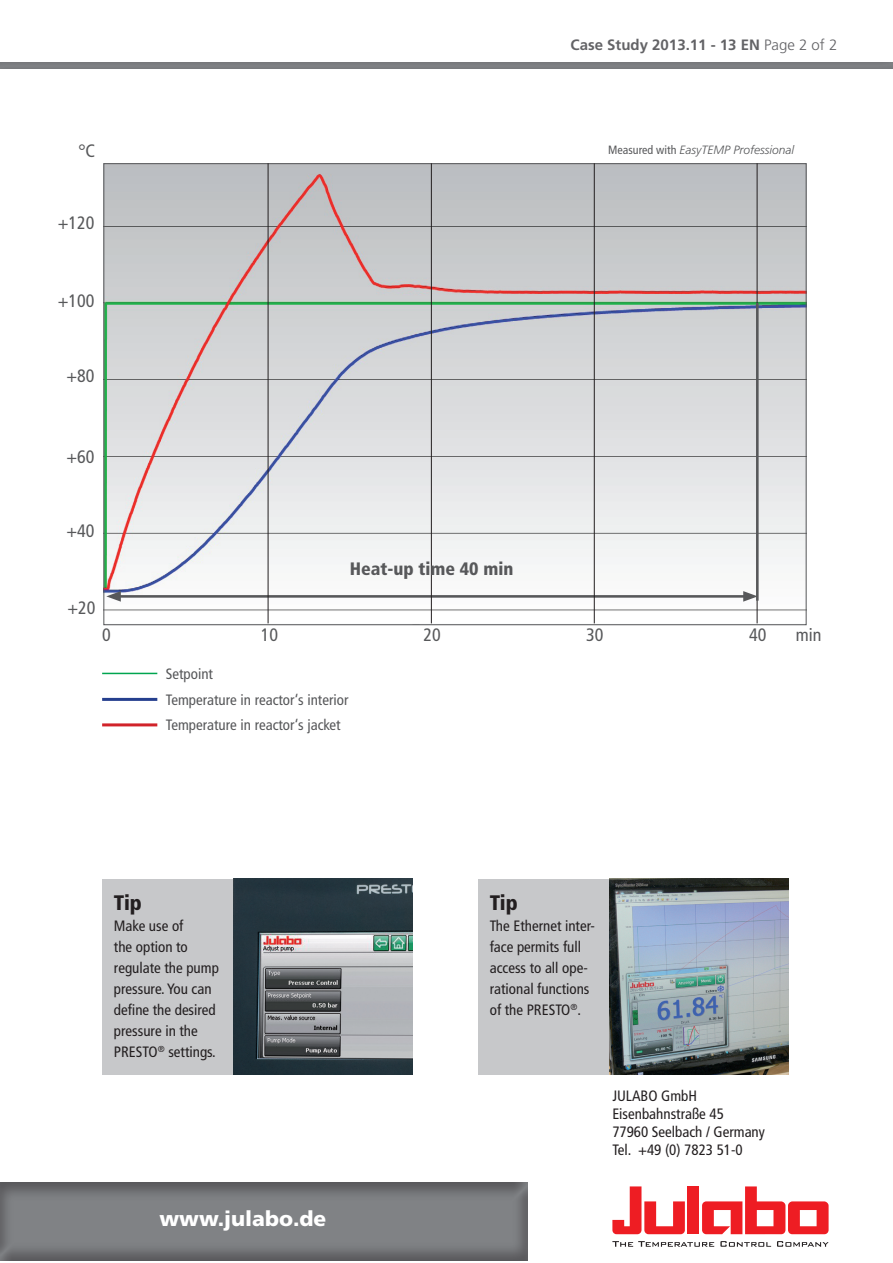
<style>
.page{position:relative;width:893px;height:1263px;background:#fff}
.page>*{position:absolute;margin:0;border:0;box-sizing:border-box;transform-origin:0 0}
.t1{font:900 21px "Frutiger LT Std";color:#fff}
.t2{font:900 condensed 21px "Frutiger LT Std";letter-spacing:-.01em;color:#231f20}
.t3{font:condensed 18px "Frutiger LT Std";color:#57585a}
.t4{font:900 condensed 18px "Frutiger LT Std";color:#57585a}
.t5{font:condensed 15px/21px "Frutiger LT Std";color:#231f20}
.t6{font:condensed 15px/25.5px "Frutiger LT Std";color:#57585a}
.t7{font:700 15px "Frutiger LT Std";color:#636366}
.t8{font:italic 300 12px "Frutiger LT Std";color:#57585a}
.s1{font-weight:300}
.s2{font-weight:400;font-style:normal;font-stretch:condensed}
</style>
<div class="page">
<svg style="left:612px;top:1241px;width:102px;height:6px"></svg>
<svg style="left:720px;top:1241px;width:51px;height:6px"></svg>
<svg style="left:777px;top:1241px;width:52px;height:6px"></svg>
<svg style="left:612px;top:1186px;width:73px;height:48px"></svg>
<div style="left:687px;top:1186px;width:12px;height:48px;background:#ee1d23"></div>
<svg style="left:702px;top:1186px;width:127px;height:48px"></svg>
<img style="left:0;top:1182px;width:527px;height:79px">
<img style="left:105px;top:165px;width:699px;height:458px">
<hr style="left:102px;top:673px;width:55px;height:1px;background:#00a54f">
<hr style="left:102px;top:698px;width:55px;height:3px;background:#253f8e">
<hr style="left:102px;top:723px;width:55px;height:3px;background:#d1232a">
<hr style="left:116px;top:595px;width:632px;height:3px;background:#57585a">
<svg style="left:106px;top:591px;width:15px;height:11px"></svg>
<svg style="left:743px;top:591px;width:14px;height:11px"></svg>
<div style="left:478px;top:879px;width:310px;height:196px;background:#c7c8ca"></div>
<img style="left:610px;top:879px;width:178px;height:196px">
<hr style="left:268px;top:163px;width:1px;height:460px;background:#231f20">
<hr style="left:431px;top:163px;width:1px;height:460px;background:#231f20">
<hr style="left:594px;top:163px;width:1px;height:460px;background:#231f20">
<hr style="left:757px;top:163px;width:1px;height:460px;background:#231f20">
<div style="left:102px;top:879px;width:310px;height:196px;background:#c7c8ca"></div>
<img style="left:234px;top:879px;width:178px;height:196px">
<hr style="left:756px;top:303px;width:3px;height:298px;background:#57585a">
<p class="t3" style="left:78px;top:140px;width:18px">°C</p>
<p class="t3" style="left:58px;top:212px;width:38px">+120</p>
<p class="t3" style="left:58px;top:290px;width:38px">+100</p>
<p class="t3" style="left:66px;top:365px;width:30px">+80</p>
<p class="t3" style="left:66px;top:446px;width:30px">+60</p>
<p class="t3" style="left:66px;top:520px;width:30px">+40</p>
<p class="t3" style="left:67px;top:597px;width:30px">+20</p>
<p class="t7" style="left:571px;top:35px;width:268px">Case Study 2013.11 - 13 EN <span class="s1">Page 2 of 2</span></p>
<p class="t8" style="left:608px;top:143px;width:187px"><span class="s2">Measured with</span> EasyTEMP Professional</p>
<p class="t4" style="left:350px;top:558px;width:165px">Heat-up time 40 min</p>
<p class="t3" style="left:102px;top:624px;width:10px">0</p>
<p class="t3" style="left:261px;top:624px;width:19px">10</p>
<p class="t3" style="left:423px;top:624px;width:19px">20</p>
<p class="t3" style="left:586px;top:624px;width:19px">30</p>
<p class="t3" style="left:749px;top:624px;width:19px">40</p>
<p class="t3" style="left:796px;top:624px;width:27px">min</p>
<p class="t6" style="left:166px;top:661px;width:184px">Setpoint<br>Temperature in reactor‘s interior<br>Temperature in reactor‘s jacket</p>
<h1 class="t2" style="left:114px;top:889px;width:30px">Tip</h1>
<p class="t5" style="left:114px;top:915px;width:106px">Make use of<br>the option to regulate the pump pressure. You can define the desired pressure in the<br>PRESTO<sup>®</sup> settings.</p>
<h1 class="t1" style="left:159px;top:1205px;width:168px">www.julabo.de</h1>
<h1 class="t2" style="left:490px;top:889px;width:30px">Tip</h1>
<p class="t5" style="left:490px;top:915px;width:107px">The Ethernet inter&shy;face permits full access to all ope&shy;rational functions of the PRESTO<sup>®</sup>.</p>
<p class="t5" style="left:612px;top:1087px;width:154px;line-height:18px">JULABO GmbH<br>Eisenbahnstraße 45<br>77960 Seelbach / Germany<br>Tel. +49 (0) 7823 51-0</p>
</div>
